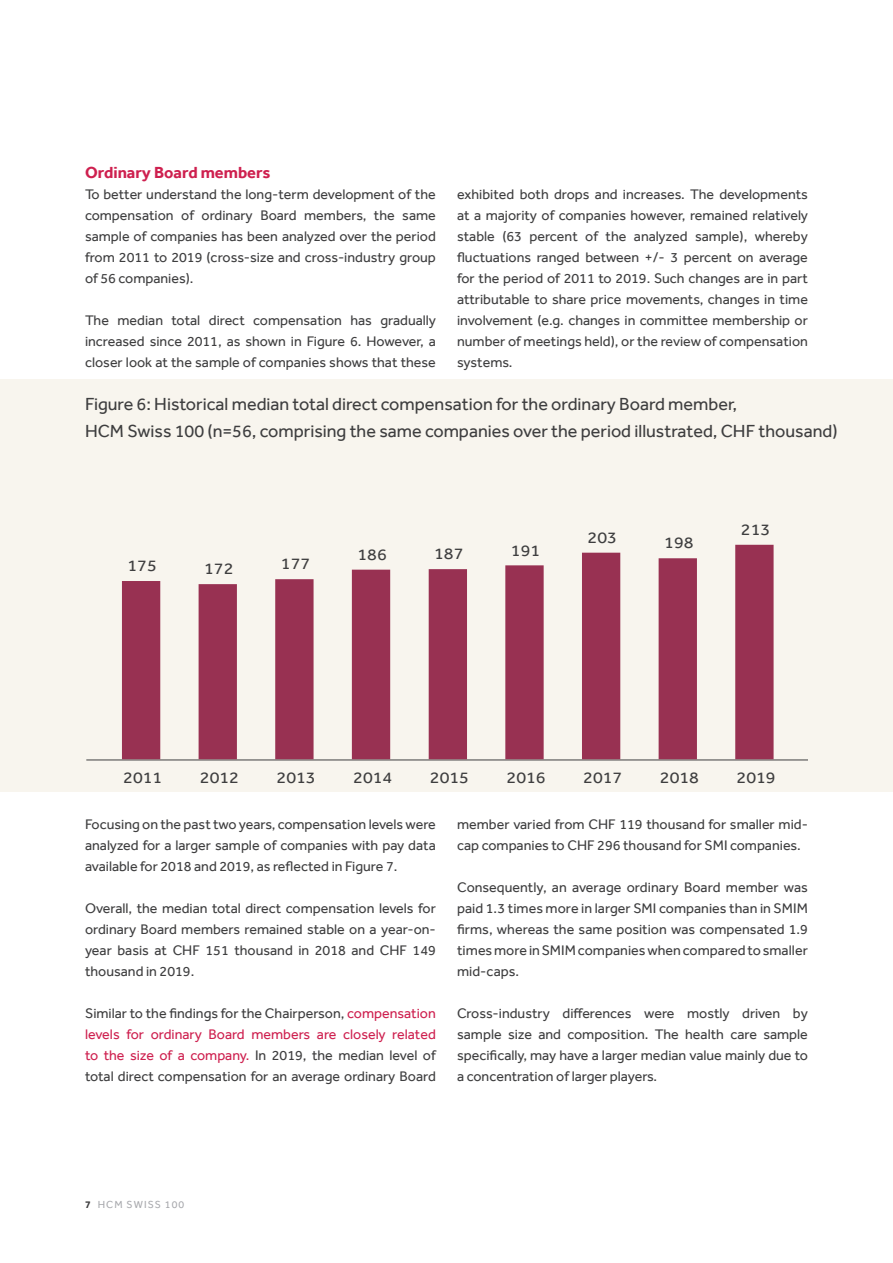
<style>
.page{position:relative;width:893px;height:1263px;background:#fff}
.page>*{position:absolute;margin:0;border:0;box-sizing:border-box;transform-origin:0 0}
.t1{font:18px "Effra";color:#3e3e3f}
.t2{font:16.5px "Effra";color:#3e3e3f;scale:1.09 1}
.Body_text{font:700 16.5px "Effra";color:#ce204f}
.Body_text-2{font:14.25px/21px "Effra";color:#3e3e3f;text-align:justify}
.t3{font:10.5px "Effra";letter-spacing:.1em;color:#a8a9ad}
.s1{color:#ce204f}
.s2{font-weight:700;color:#3e3e3f}
</style>
<div class="page">
<div style="left:0;top:379px;width:893px;height:413px;background:#f8f5ee"></div>
<hr style="left:86px;top:759px;width:722px;height:1px;background:#3e3e3f">
<svg style="left:122px;top:545px;width:652px;height:214px"></svg>
<p class="Body_text" style="left:85px;top:162px;width:187px">Ordinary Board members</p>
<p class="Body_text-2" style="left:85px;top:183px;width:352px">To better understand the long-term development of the compensation of ordinary Board members, the same sample of companies has been analyzed over the period from 2011 to 2019 (cross-size and cross-industry group of 56 companies).</p>
<p class="Body_text-2" style="left:85px;top:309px;width:352px">The median total direct compensation has gradually increased since 2011, as shown in Figure 6. However, a closer look at the sample of companies shows that these</p>
<p class="Body_text-2" style="left:457px;top:183px;width:352px">exhibited both drops and increases. The developments at a majority of companies however, remained relatively stable (63 percent of the analyzed sample), whereby fluctuations ranged between +/- 3 percent on average for the period of 2011 to 2019. Such changes are in part attributable to share price movements, changes in time involvement (e.g. changes in committee membership or number of meetings held), or the review of compensation systems.</p>
<p class="t1" style="left:85px;top:394px;width:654px">Figure 6: Historical median total direct compensation for the ordinary Board member,</p>
<p class="t1" style="left:85px;top:421px;width:754px">HCM Swiss 100 (n=56, comprising the same companies over the period illustrated, CHF thousand)</p>
<p class="t2" style="left:128px;top:556px;width:28px">175</p>
<p class="t2" style="left:204px;top:559px;width:28px">172</p>
<p class="t2" style="left:281px;top:554px;width:28px">177</p>
<p class="t2" style="left:358px;top:545px;width:28px">186</p>
<p class="t2" style="left:434px;top:544px;width:28px">187</p>
<p class="t2" style="left:511px;top:540px;width:28px">191</p>
<p class="t2" style="left:588px;top:528px;width:28px">203</p>
<p class="t2" style="left:664px;top:533px;width:28px">198</p>
<p class="t2" style="left:741px;top:520px;width:28px">213</p>
<p class="t2" style="left:123px;top:768px;width:37px">2011</p>
<p class="t2" style="left:200px;top:768px;width:37px">2012</p>
<p class="t2" style="left:277px;top:768px;width:37px">2013</p>
<p class="t2" style="left:353px;top:768px;width:37px">2014</p>
<p class="t2" style="left:430px;top:768px;width:37px">2015</p>
<p class="t2" style="left:507px;top:768px;width:37px">2016</p>
<p class="t2" style="left:583px;top:768px;width:37px">2017</p>
<p class="t2" style="left:660px;top:768px;width:37px">2018</p>
<p class="t2" style="left:737px;top:768px;width:37px">2019</p>
<p class="Body_text-2" style="left:85px;top:813px;width:352px">Focusing on the past two years, compensation levels were analyzed for a larger sample of companies with pay data available for 2018 and 2019, as reflected in Figure 7.</p>
<p class="Body_text-2" style="left:85px;top:897px;width:352px">Overall, the median total direct compensation levels for ordinary Board members remained stable on a year-on&shy;year basis at CHF 151 thousand in 2018 and CHF 149 thousand in 2019.</p>
<p class="Body_text-2" style="left:85px;top:1002px;width:352px">Similar to the findings for the Chairperson, <span class="s1">compensation levels for ordinary Board members are closely related to the size of a company.</span> In 2019, the median level of total direct compensation for an average ordinary Board</p>
<p class="Body_text-2" style="left:457px;top:813px;width:352px">member varied from CHF 119 thousand for smaller mid&shy;cap companies to CHF 296 thousand for SMI companies.</p>
<p class="Body_text-2" style="left:457px;top:876px;width:352px">Consequently, an average ordinary Board member was paid 1.3 times more in larger SMI companies than in SMIM firms, whereas the same position was compensated 1.9 times more in SMIM companies when compared to smaller mid-caps.</p>
<p class="Body_text-2" style="left:457px;top:1002px;width:352px">Cross-industry differences were mostly driven by sample size and composition. The health care sample specifically, may have a larger median value mainly due to a concentration of larger players.</p>
<p class="t3" style="left:85px;top:1198px;width:101px"><span class="s2">7</span> HCM SWISS 100</p>
</div>
